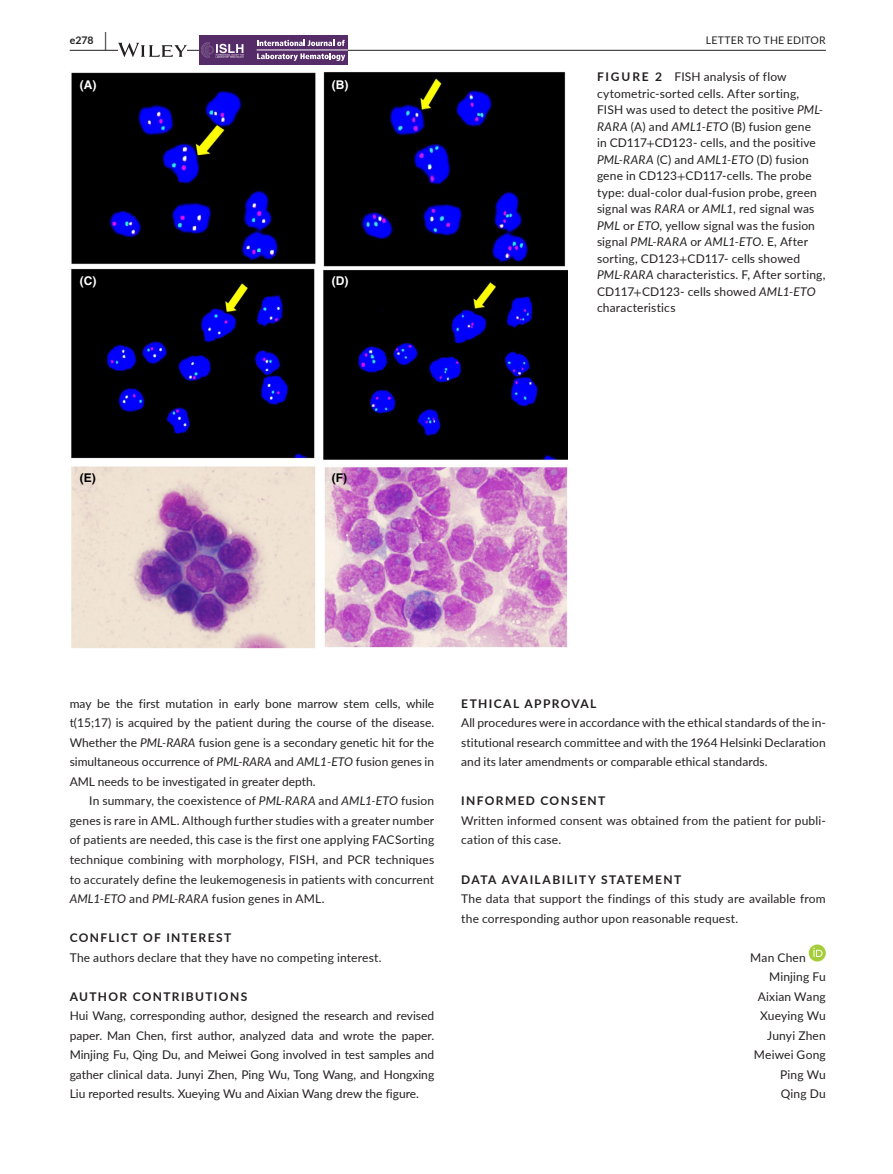
<style>
.page{position:relative;width:893px;height:1174px;background:#fff}
.page>*{position:absolute;margin:0;border:0;box-sizing:border-box;transform-origin:0 0}
.t1{font:12px/19.5px "Lato";letter-spacing:.01em;color:#231f20;text-align:justify}
.t2{font:700 12px "Lato";letter-spacing:.115em;color:#231f20}
.t3{font:700 12px "Helvetica";color:#fff}
.t4{font:700 12px "Helvetica";color:#000}
.t5{font:10.5px "Lato";letter-spacing:.02em;color:#231f20}
.t6{font:700 10.5px "Lato";color:#231f20}
.s1{font-size:19.5px}
.s2{font-weight:700}
.s3{font-style:italic}
.s4{font-family:"STIX"}
</style>
<div class="page">
<hr style="left:70px;top:50px;width:756px;height:1px;background:#231f20">
<svg style="left:118px;top:43px;width:69px;height:14px"></svg>
<div style="left:199px;top:35px;width:149px;height:30px;background:#562c68"></div>
<img style="left:201px;top:42px;width:42px;height:16px">
<svg style="left:257px;top:40px;width:88px;height:6px"></svg>
<svg style="left:257px;top:53px;width:88px;height:8px"></svg>
<hr style="left:257px;top:50px;width:91px;height:1px;background:#fff">
<svg style="left:809px;top:944px;width:17px;height:17px"></svg>
<svg style="left:813px;top:947px;width:10px;height:10px"></svg>
<img style="left:71px;top:72px;width:496px;height:576px">
<p class="t6" style="left:70px;top:33px;width:39px">e278 <span class="s1">|</span></p>
<p class="t5" style="left:706px;top:33px;width:121px">LETTER TO THE EDITOR</p>
<p class="t3" style="left:80px;top:77px;width:18px">(A)</p>
<p class="t3" style="left:332px;top:77px;width:18px">(B)</p>
<p class="t3" style="left:80px;top:274px;width:18px">(C)</p>
<p class="t3" style="left:332px;top:274px;width:18px">(D)</p>
<p class="t4" style="left:80px;top:470px;width:17px">(E)</p>
<p class="t4" style="left:332px;top:470px;width:17px">(F)</p>
<p class="t1" style="left:597px;top:68px;width:230px;line-height:16.5px;text-align:left"><span class="s2">FIGURE 2</span> FISH analysis of flow cytometric-sorted cells. After sorting, FISH was used to detect the positive <span class="s3">PML-RARA</span> (A) and <span class="s3">AML1-ETO</span> (B) fusion gene<br>in CD117<span class="s4">+</span>CD123- cells, and the positive <span class="s3">PML-RARA</span> (C) and <span class="s3">AML1-ETO</span> (D) fusion gene in CD123<span class="s4">+</span>CD117-cells. The probe type: dual-color dual-fusion probe, green signal was <span class="s3">RARA</span> or <span class="s3">AML1</span>, red signal was <span class="s3">PML</span> or <span class="s3">ETO</span>, yellow signal was the fusion signal <span class="s3">PML-RARA</span> or <span class="s3">AML1-ETO</span>. E, After sorting, CD123<span class="s4">+</span>CD117- cells showed <span class="s3">PML-RARA</span> characteristics. F, After sorting, CD117<span class="s4">+</span>CD123- cells showed <span class="s3">AML1-ETO </span>characteristics</p>
<p class="t1" style="left:70px;top:693px;width:366px">may be the first mutation in early bone marrow stem cells, while t(15;17) is acquired by the patient during the course of the disease.<br>Whether the <span class="s3">PML-RARA</span> fusion gene is a secondary genetic hit for the simultaneous occurrence of <span class="s3">PML-RARA</span> and <span class="s3">AML1-ETO</span> fusion genes in AML needs to be investigated in greater depth.</p>
<p class="t1" style="left:70px;top:791px;width:366px;text-indent:20px">In summary, the coexistence of <span class="s3">PML-RARA</span> and <span class="s3">AML1-ETO</span> fusion genes is rare in AML. Although further studies with a greater number of patients are needed, this case is the first one applying FACSorting technique combining with morphology, FISH, and PCR techniques to accurately define the leukemogenesis in patients with concurrent <span class="s3">AML1-ETO</span> and <span class="s3">PML-RARA</span> fusion genes in AML.</p>
<p class="t2" style="left:70px;top:928px;width:163px">CONFLICT OF INTEREST</p>
<p class="t1" style="left:70px;top:947px;width:314px">The authors declare that they have no competing interest.</p>
<p class="t2" style="left:70px;top:987px;width:179px">AUTHOR CONTRIBUTIONS</p>
<p class="t1" style="left:70px;top:1005px;width:366px">Hui Wang, corresponding author, designed the research and revised paper. Man Chen, first author, analyzed data and wrote the paper.<br>Minjing Fu, Qing Du, and Meiwei Gong involved in test samples and gather clinical data. Junyi Zhen, Ping Wu, Tong Wang, and Hongxing Liu reported results. Xueying Wu and Aixian Wang drew the figure.</p>
<p class="t2" style="left:461px;top:694px;width:137px">ETHICAL APPROVAL</p>
<p class="t1" style="left:461px;top:713px;width:366px">All procedures were in accordance with the ethical standards of the in&shy;stitutional research committee and with the 1964 Helsinki Declaration and its later amendments or comparable ethical standards.</p>
<p class="t2" style="left:461px;top:792px;width:146px">INFORMED CONSENT</p>
<p class="t1" style="left:461px;top:810px;width:366px">Written informed consent was obtained from the patient for publi&shy;cation of this case.</p>
<p class="t2" style="left:461px;top:870px;width:221px">DATA AVAILABILITY STATEMENT</p>
<p class="t1" style="left:461px;top:888px;width:366px">The data that support the findings of this study are available from the corresponding author upon reasonable request.</p>
<p class="t1" style="left:750px;top:947px;width:57px">Man Chen</p>
<p class="t1" style="left:769px;top:966px;width:58px">Minjing Fu</p>
<p class="t1" style="left:758px;top:986px;width:70px">Aixian Wang</p>
<p class="t1" style="left:760px;top:1005px;width:67px">Xueying Wu</p>
<p class="t1" style="left:767px;top:1025px;width:60px">Junyi Zhen</p>
<p class="t1" style="left:754px;top:1044px;width:73px">Meiwei Gong</p>
<p class="t1" style="left:780px;top:1064px;width:47px">Ping Wu</p>
<p class="t1" style="left:781px;top:1083px;width:47px">Qing Du</p>
</div>
